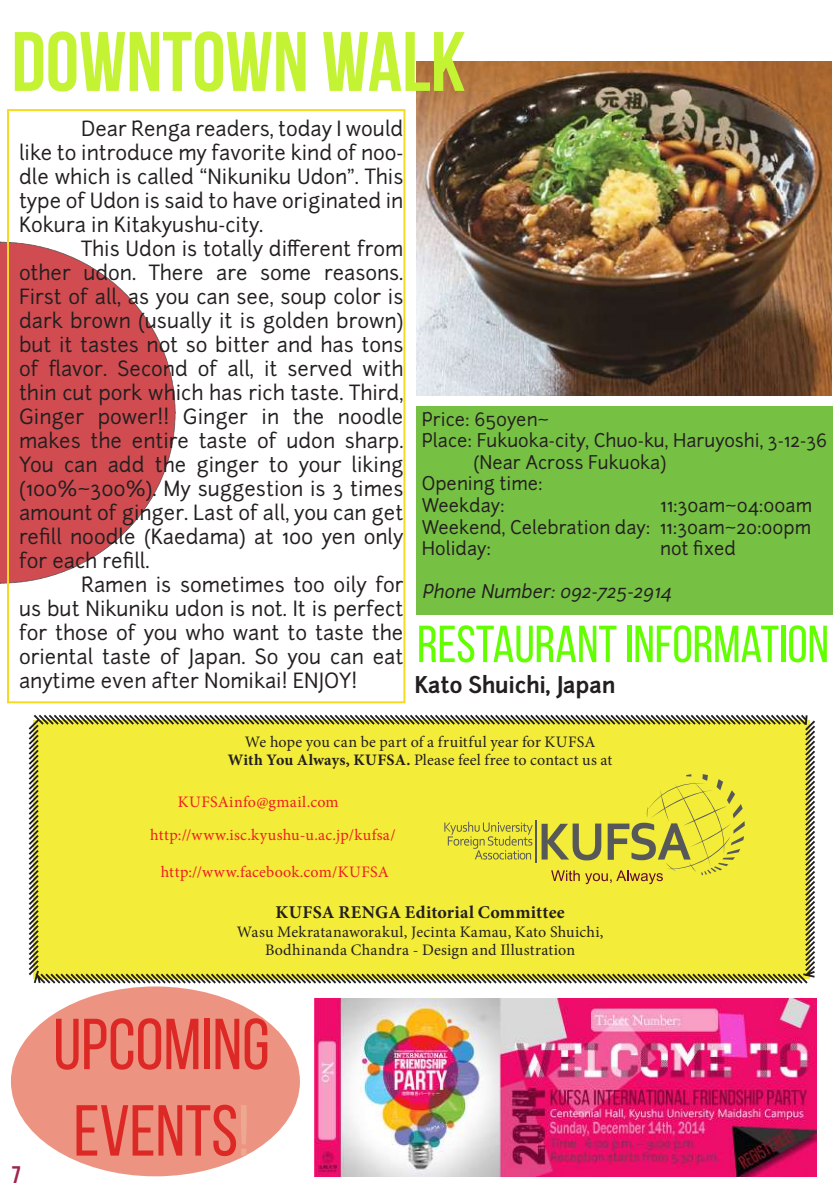
<style>
.page{position:relative;width:840px;height:1191px;background:#fff}
.page>*{position:absolute;margin:0;border:0;box-sizing:border-box;transform-origin:0 0}
.t1{font:700 84px "Bebas Neue";color:#c3f333}
.t2{font:72px/86.4px "Bebas Neue";color:#dd2926}
.t3{font:52px "Bebas Neue";color:#63ff00}
.t4{font:700 24px "Bebas Neue";color:#a0254d}
.t5{font:700 22px "Junction";color:#231f20}
.t6{font:20px/24px "Junction";color:#231f20;text-align:justify}
.t7{font:18px/21.6px "Junction";color:#231f20;text-align:justify}
.t8{font:700 18px "Minion Pro";letter-spacing:.015em;color:#231f20}
.t9{font:italic 18px "Junction";color:#231f20}
.t10{font:16px/18px "Minion Pro";letter-spacing:.015em;color:#231f20;text-align:center}
.t11{font:16px "Minion Pro";letter-spacing:.015em;color:#ee1d23}
.s1{font-weight:700}
.s2{color:#eca891}
</style>
<div class="page">
<svg style="left:0;top:242px;width:176px;height:342px"></svg>
<div style="left:11px;top:986px;width:289px;height:190px;background:#ec9481;border-radius:50%"></div>
<svg style="left:28px;top:714px;width:787px;height:270px;background:#e8e13e"></svg>
<div style="left:7px;top:109px;width:398px;height:594px;border:2px solid #f4db22"></div>
<div style="left:415px;top:406px;width:417px;height:208px;background:#76c043"></div>
<hr style="left:535px;top:820px;width:1px;height:43px;background:#57585a">
<svg style="left:541px;top:774px;width:203px;height:110px;background:#dbd43d"></svg>
<svg style="left:444px;top:822px;width:88px;height:37px;background:#d6d03e"></svg>
<img style="left:314px;top:998px;width:502px;height:178px">
<img style="left:416px;top:61px;width:414px;height:335px">
<h1 class="t1" style="left:11px;top:16px;width:455px">DOWNTOwN WALK</h1>
<p class="t6" style="left:19px;top:117px;width:385px;text-indent:62px">Dear Renga readers, today I would like to introduce my favorite kind of noo&shy;dle which is called “Nikuniku Udon”. This type of Udon is said to have originated in Kokura in Kitakyushu-city.</p>
<p class="t6" style="left:19px;top:237px;width:386px;text-indent:62px">This Udon is totally different from other udon. There are some reasons.<br>First of all, as you can see, soup color is dark brown (usually it is golden brown) but it tastes not so bitter and has tons of flavor. Second of all, it served with thin cut pork which has rich taste. Third, Ginger power!! Ginger in the noodle makes the entire taste of udon sharp.<br>You can add the ginger to your liking (100%~300%). My suggestion is 3 times amount of ginger. Last of all, you can get refill noodle (Kaedama) at 100 yen only for each refill.</p>
<p class="t6" style="left:19px;top:573px;width:386px;text-indent:62px">Ramen is sometimes too oily for us but Nikuniku udon is not. It is perfect for those of you who want to taste the oriental taste of Japan. So you can eat anytime even after Nomikai! ENJOY!</p>
<p class="t7" style="left:421px;top:408px;width:129px">Price: 650yen~</p>
<p class="t7" style="left:421px;top:430px;width:406px">Place: Fukuoka-city, Chuo-ku, Haruyoshi, 3-12-36</p>
<p class="t7" style="left:473px;top:451px;width:194px">(Near Across Fukuoka)</p>
<p class="t7" style="left:421px;top:473px;width:122px">Opening time:</p>
<p class="t7" style="left:421px;top:494px;width:84px">Weekday:</p>
<p class="t7" style="left:421px;top:494px;width:391px;text-indent:238px">11:30am~04:00am Weekend, Celebration day: 11:30am~20:00pm Holiday:</p>
<p class="t7" style="left:659px;top:538px;width:77px">not fixed</p>
<p class="t9" style="left:421px;top:580px;width:255px">Phone Number:092-725-2914</p>
<h3 class="t3" style="left:417px;top:616px;width:413px">RESTAURANT INFORMATION</h3>
<p class="t5" style="left:414px;top:671px;width:202px">Kato Shuichi, Japan</p>
<p class="t10" style="left:228px;top:732px;width:386px">We hope you can be part of a fruitful year for KUFSA<br><span class="s1">With You Always, KUFSA.</span> Please feel free to contact us at</p>
<p class="t11" style="left:178px;top:791px;width:162px">KUFSAinfo@gmail.com</p>
<p class="t11" style="left:150px;top:823px;width:247px">http://www.isc.kyushu-u.ac.jp/kufsa/</p>
<p class="t11" style="left:161px;top:861px;width:229px">http://www.facebook.com/KUFSA</p>
<p class="t8" style="left:275px;top:899px;width:290px">KUFSA RENGA Editorial Committee</p>
<p class="t10" style="left:237px;top:923px;width:368px">Wasu Mekratanaworakul, Jecinta Kamau, Kato Shuichi,<br>Bodhinanda Chandra - Design and Illustration</p>
<p class="t4" style="left:11px;top:1161px;width:11px">7</p>
<h2 class="t2" style="left:53px;top:1000px;width:218px">UPCOMING<br>EVENTS<span class="s2">!</span></h2>
</div>
